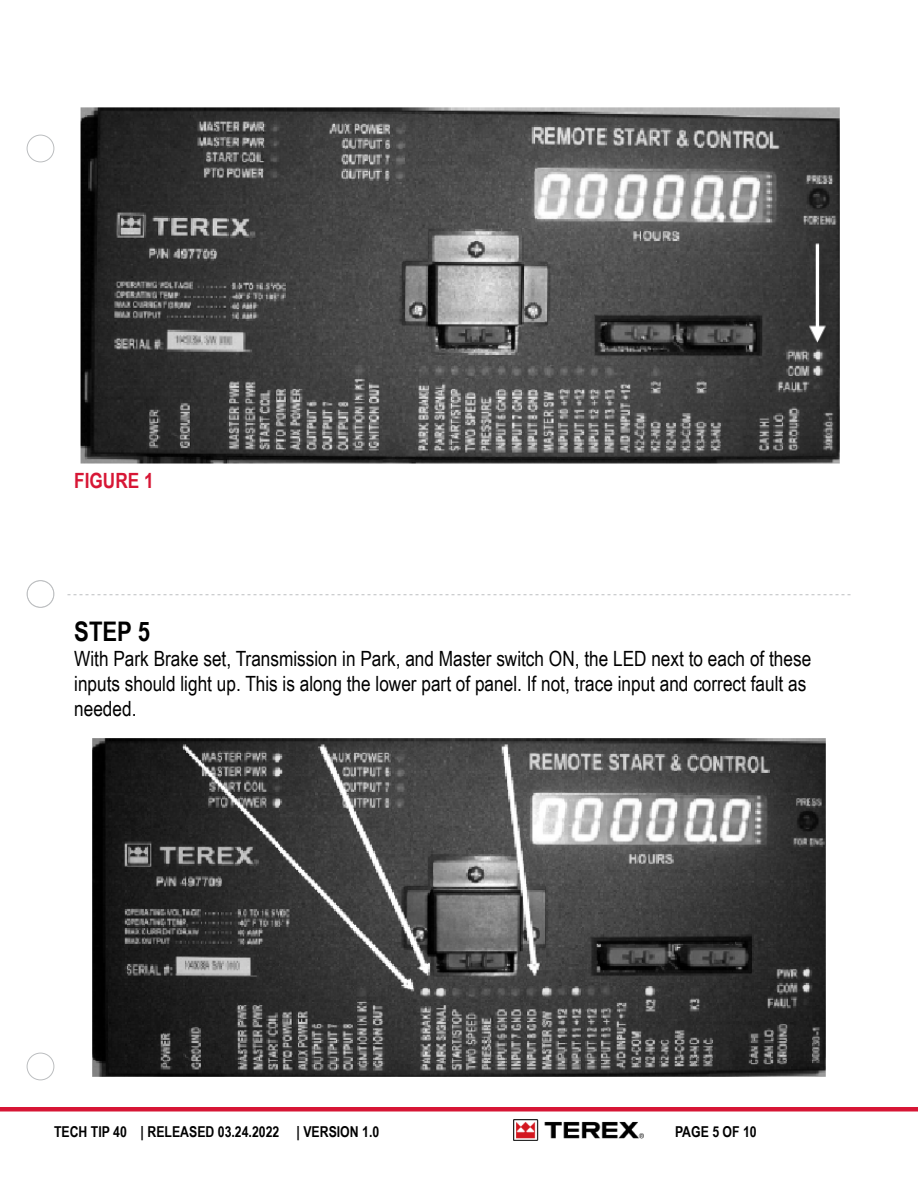
<style>
.page{position:relative;width:918px;height:1188px;background:#fff}
.page>*{position:absolute;margin:0;border:0;box-sizing:border-box;transform-origin:0 0}
.t1{font:700 27px "Arial Narrow";color:#000}
.t2{font:21px/25.2px "Arial Narrow";color:#000}
.t3{font:700 21px "Arial Narrow";color:#d71635}
.t4{font:700 15px "Arial Narrow";color:#000}
</style>
<div class="page">
<svg style="left:68px;top:594px;width:782px;height:1px"></svg>
<img style="left:80px;top:107px;width:760px;height:357px">
<img style="left:92px;top:738px;width:734px;height:339px">
<div style="left:27px;top:1053px;width:27px;height:27px;border:1px solid #bcbec0;border-radius:50%"></div>
<div style="left:27px;top:581px;width:27px;height:26px;border:1px solid #bcbec0;border-radius:50%"></div>
<div style="left:27px;top:580px;width:27px;height:28px;border:1px solid #bcbec0;border-radius:50%"></div>
<div style="left:27px;top:135px;width:27px;height:27px;border:1px solid #bcbec0;border-radius:50%"></div>
<div style="left:0;top:1107px;width:918px;height:5px;background:#d71635"></div>
<img style="left:513px;top:1119px;width:130px;height:22px">
<p class="t3" style="left:74px;top:465px;width:81px">FIGURE 1</p>
<p class="t1" style="left:74px;top:611px;width:77px">STEP 5</p>
<p class="t2" style="left:74px;top:645px;width:739px">With Park Brake set, Transmission in Park, and Master switch ON, the LED next to each of these inputs should light up. This is along the lower part of panel. If not, trace input and correct fault as needed.</p>
<p class="t4" style="left:54px;top:1121px;width:327px">TECH TIP 40 | RELEASED 03.24.2022 | VERSION 1.0</p>
<p class="t4" style="left:675px;top:1121px;width:83px">PAGE 5 OF 10</p>
</div>
